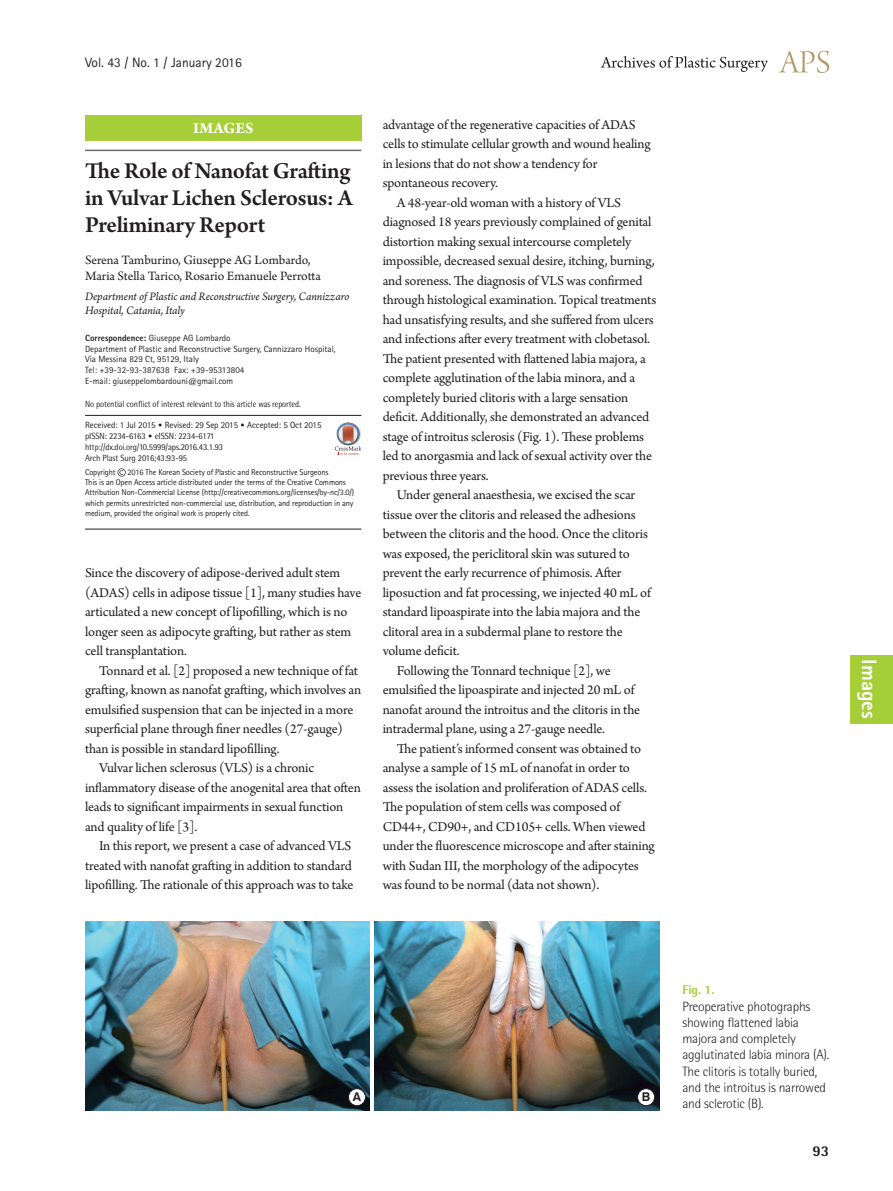
<style>
.page{position:relative;width:893px;height:1191px;background:#fff}
.page>*{position:absolute;margin:0;border:0;box-sizing:border-box;transform-origin:0 0}
.제목{font:600 24px/27px "Arno Pro";letter-spacing:-.01em;color:#231f20;text-align:justify}
.논문_분류_옆{font:800 21px "Rotis Sans Serif Std";color:#fff}
.논문_분류_상단{font:700 16.5px "Arno Pro";letter-spacing:.005em;color:#fff}
.t1{font:800 15px "Rotis Semi Sans Std";color:#231f20}
.본문{font:14.25px/19.5px "Arno Pro";letter-spacing:-.01em;color:#231f20}
.표_그림_설명{font:300 13.5px/16.2px "Rotis Semi Sans Std";letter-spacing:-.015em;color:#231f20}
.저자{font:13.5px/16.5px "Arno Pro";letter-spacing:-.005em;color:#231f20}
.권_호_월{font:13.5px "Rotis Sans Serif Std";color:#231f20}
.표_그림_설명-2{font:800 12.75px "Rotis Semi Sans Std";color:#a6ce39}
.t2{font:700 12.15px "Swiss 721 BT";color:#231f20}
.소속{font:italic 12px/14.4px "Arno Pro";letter-spacing:-.005em;color:#231f20}
.교신저자주소{font:9px/10.8px "Rotis Sans Serif Std";color:#231f20}
.t3{font:9px/10.8px "Rotis Semi Sans Std";letter-spacing:-.01em;color:#231f20;scale:.95 1}
.t4{font:9px "Rotis Semi Sans Std";letter-spacing:-.01em;color:#231f20;scale:.9 1}
.교신저자{font:8.4px/10.1px "Rotis Sans Serif Std";letter-spacing:-.015em;color:#231f20}
.s1{font-weight:800}
.s2{font-family:"Rotis Sans Serif Std"}
.s3{font-family:"DIN Pro";font-weight:300}
</style>
<div class="page">
<svg style="left:779px;top:51px;width:50px;height:22px"></svg>
<svg style="left:601px;top:56px;width:167px;height:16px"></svg>
<hr style="left:85px;top:415px;width:276px;height:1px;background:#231f20">
<hr style="left:85px;top:529px;width:276px;height:1px;background:#231f20">
<svg style="left:118px;top:468px;width:8px;height:8px"></svg>
<hr style="left:85px;top:150px;width:276px;height:1px;background:#6c6d70">
<div style="left:85px;top:115px;width:276px;height:25px;background:#a6ce39"></div>
<div style="left:850px;top:655px;width:43px;height:68px;background:#a6ce39"></div>
<img style="left:85px;top:921px;width:285px;height:189px">
<img style="left:374px;top:921px;width:285px;height:189px">
<div style="left:348px;top:1088px;width:17px;height:17px;background:#fff;border-radius:50%"></div>
<div style="left:348px;top:1088px;width:18px;height:18px;border:1px solid #231f20;border-radius:50%"></div>
<div style="left:638px;top:1088px;width:17px;height:17px;background:#fff;border-radius:50%"></div>
<div style="left:637px;top:1088px;width:18px;height:18px;border:1px solid #231f20;border-radius:50%"></div>
<svg style="left:335px;top:423px;width:26px;height:32px"></svg>
<p class="권_호_월" style="left:85px;top:54px;width:158px">Vol. 43 / No. 1 / January 2016</p>
<p class="논문_분류_상단" style="left:193px;top:118px;width:62px">IMAGES</p>
<p class="제목" style="left:85px;top:159px;width:269px">The Role of Nanofat Grafting in Vulvar Lichen Sclerosus: A Preliminary Report</p>
<p class="저자" style="left:85px;top:252px;width:237px">Serena Tamburino, Giuseppe AG Lombardo,<br>Maria Stella Tarico, Rosario Emanuele Perrotta</p>
<p class="소속" style="left:85px;top:289px;width:266px">Department of Plastic and Reconstructive Surgery, Cannizzaro<br>Hospital, Catania, Italy</p>
<p class="교신저자주소" style="left:85px;top:332px;width:147px"><span class="s1">Correspondence:</span> Giuseppe AG Lombardo</p>
<p class="교신저자주소" style="left:85px;top:343px;width:252px">Department of Plastic and Reconstructive Surgery, Cannizzaro Hospital,<br>Via Messina 829 Ct, 95129, Italy</p>
<p class="교신저자주소" style="left:85px;top:365px;width:161px">Tel: +39-32-93-387638 Fax: +39-95313804</p>
<p class="교신저자주소" style="left:85px;top:375px;width:150px">E-mail: giuseppelombardouni@gmail.com</p>
<p class="t4" style="left:85px;top:398px;width:241px">No potential conflict of interest relevant to this article was reported.</p>
<p class="t3" style="left:85px;top:420px;width:250px"><span class="s2">Received: 1 Jul 2015</span> <span class="s3">•</span> <span class="s2">Revised: 29 Sep 2015</span> <span class="s3">•</span> <span class="s2">Accepted: 5 Oct 2015 </span>pISSN: 2234-6163 <span class="s3">•</span> eISSN: 2234-6171 http://dx.doi.org/10.5999/aps.2016.43.1.93<br>Arch Plast Surg 2016;43:93-95</p>
<p class="교신저자" style="left:85px;top:467px;width:32px">Copyright</p>
<p class="교신저자" style="left:128px;top:467px;width:202px">2016 The Korean Society of Plastic and Reconstructive Surgeons</p>
<p class="교신저자" style="left:85px;top:477px;width:271px">This is an Open Access article distributed under the terms of the Creative Commons Attribution Non-Commercial License (http://creativecommons.org/licenses/by-nc/3.0/) which permits unrestricted non-commercial use, distribution, and reproduction in any medium, provided the original work is properly cited.</p>
<p class="본문" style="left:85px;top:564px;width:278px">Since the discovery of adipose-derived adult stem (ADAS) cells in adipose tissue [1], many studies have articulated a new concept of lipofilling, which is no longer seen as adipocyte grafting, but rather as stem cell transplantation.</p>
<p class="본문" style="left:85px;top:661px;width:278px;text-indent:14px">Tonnard et al. [2] proposed a new technique of fat grafting, known as nanofat grafting, which involves an emulsified suspension that can be injected in a more superficial plane through finer needles (27-gauge) than is possible in standard lipofilling.</p>
<p class="본문" style="left:85px;top:759px;width:277px;text-indent:14px">Vulvar lichen sclerosus (VLS) is a chronic inflammatory disease of the anogenital area that often leads to significant impairments in sexual function and quality of life [3].</p>
<p class="본문" style="left:85px;top:837px;width:270px;text-indent:14px">In this report, we present a case of advanced VLS treated with nanofat grafting in addition to standard lipofilling. The rationale of this approach was to take</p>
<p class="본문" style="left:383px;top:115px;width:269px">advantage of the regenerative capacities of ADAS cells to stimulate cellular growth and wound healing in lesions that do not show a tendency for spontaneous recovery.</p>
<p class="본문" style="left:383px;top:193px;width:275px;text-indent:14px">A 48-year-old woman with a history of VLS diagnosed 18 years previously complained of genital distortion making sexual intercourse completely impossible, decreased sexual desire, itching, burning, and soreness. The diagnosis of VLS was confirmed through histological examination. Topical treatments had unsatisfying results, and she suffered from ulcers and infections after every treatment with clobetasol.<br>The patient presented with flattened labia majora, a complete agglutination of the labia minora, and a completely buried clitoris with a large sensation deficit. Additionally, she demonstrated an advanced stage of introitus sclerosis (Fig. 1). These problems led to anorgasmia and lack of sexual activity over the previous three years.</p>
<p class="본문" style="left:383px;top:486px;width:270px;text-indent:14px">Under general anaesthesia, we excised the scar tissue over the clitoris and released the adhesions between the clitoris and the hood. Once the clitoris was exposed, the periclitoral skin was sutured to prevent the early recurrence of phimosis. After liposuction and fat processing, we injected 40 mL of standard lipoaspirate into the labia majora and the clitoral area in a subdermal plane to restore the volume deficit.</p>
<p class="본문" style="left:383px;top:661px;width:259px;text-indent:14px">Following the Tonnard technique [2], we emulsified the lipoaspirate and injected 20 mL of nanofat around the introitus and the clitoris in the intradermal plane, using a 27-gauge needle.</p>
<p class="본문" style="left:383px;top:739px;width:274px;text-indent:14px">The patient’s informed consent was obtained to analyse a sample of 15 mL of nanofat in order to assess the isolation and proliferation of ADAS cells.<br>The population of stem cells was composed of CD44+, CD90+, and CD105+ cells. When viewed under the fluorescence microscope and after staining with Sudan III, the morphology of the adipocytes was found to be normal (data not shown).</p>
<p class="논문_분류_옆" style="left:882px;top:659px;width:61px;rotate:90deg">Images</p>
<p class="t2" style="left:353px;top:1089px;width:10px">A</p>
<p class="t2" style="left:642px;top:1089px;width:10px">B</p>
<p class="표_그림_설명-2" style="left:682px;top:981px;width:33px">Fig. 1.</p>
<p class="표_그림_설명" style="left:682px;top:998px;width:148px">Preoperative photographs showing flattened labia majora and completely agglutinated labia minora (A).<br>The clitoris is totally buried, and the introitus is narrowed and sclerotic (B).</p>
<p class="t1" style="left:812px;top:1141px;width:18px">93</p>
</div>
